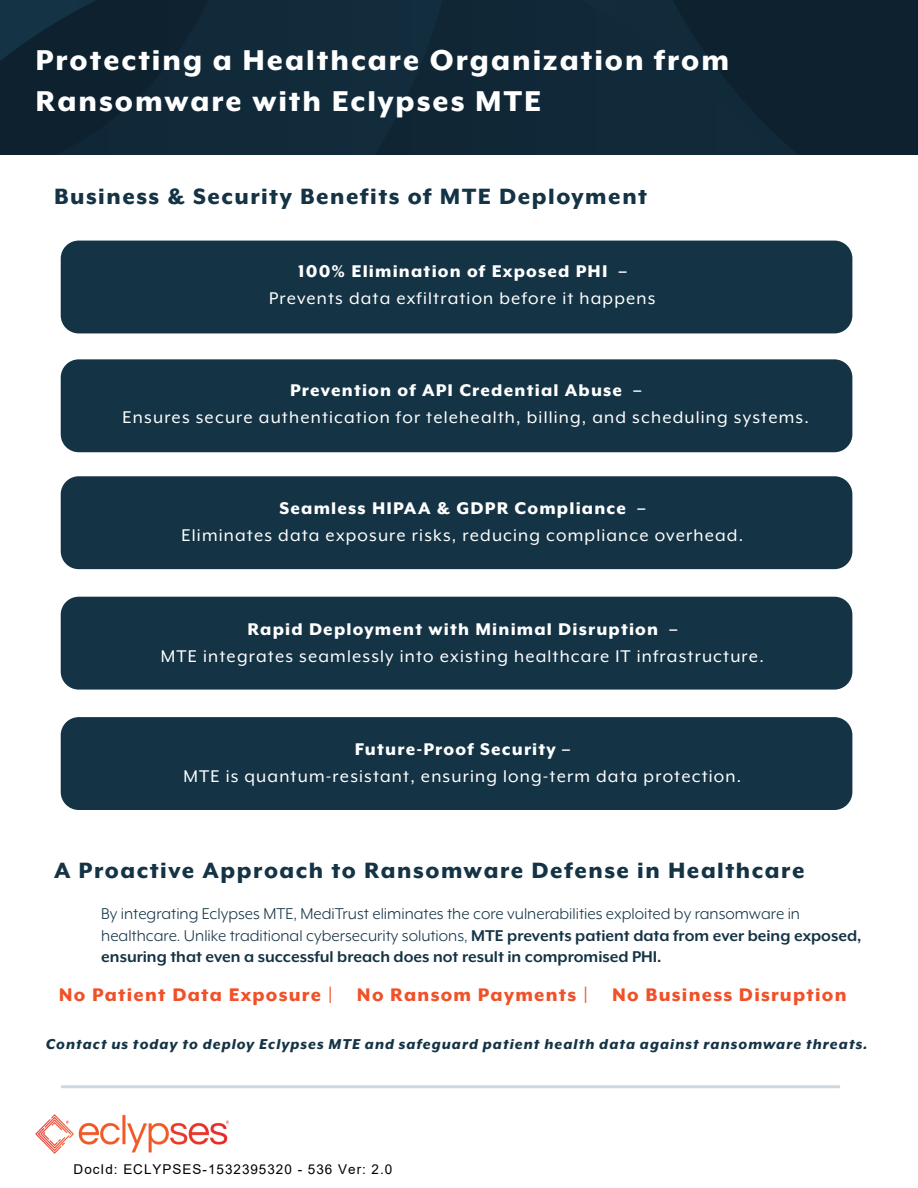
<style>
.page{position:relative;width:918px;height:1188px;background:#fff}
.page>*{position:absolute;margin:0;border:0;box-sizing:border-box;transform-origin:0 0}
.t1{font:800 33px/41.4px "Mr Eaves XL Mod OT";letter-spacing:.06em;color:#fff}
.t2{font:800 25.5px "Mr Eaves XL Mod OT";letter-spacing:.06em;color:#143345}
.t3{font:800 21px "Mr Eaves XL Mod OT";letter-spacing:.06em;color:#f15128}
.t4{font:19.5px "Mr Eaves XL Mod OT";letter-spacing:.06em;color:#fff}
.t5{font:800 19.5px "Mr Eaves XL Mod OT";letter-spacing:.06em;color:#fff}
.t6{font:18px/21px "Mr Eaves XL Mod OT";color:#143345}
.t7{font:italic 800 16.5px "Mr Eaves XL Mod OT";letter-spacing:.06em;color:#143345}
.t8{font:13.5px "Arial";letter-spacing:.075em;color:#000}
.s1{font-weight:700}
</style>
<div class="page">
<div style="left:0;top:0;width:918px;height:154px;background:#102837"></div>
<img style="left:36px;top:1115px;width:192px;height:38px">
<hr style="left:62px;top:1085px;width:777px;height:3px;background:#ced7dd">
<div style="left:61px;top:241px;width:791px;height:92px;background:#143345;border-radius:18px"></div>
<div style="left:61px;top:359px;width:791px;height:93px;background:#143345;border-radius:18px"></div>
<div style="left:61px;top:476px;width:791px;height:93px;background:#143345;border-radius:18px"></div>
<div style="left:61px;top:597px;width:791px;height:93px;background:#143345;border-radius:18px"></div>
<div style="left:61px;top:717px;width:791px;height:93px;background:#143345;border-radius:18px"></div>
<p class="t1" style="left:36px;top:39px;width:695px">Protecting a Healthcare Organization from<br>Ransomware with Eclypses MTE</p>
<p class="t2" style="left:54px;top:182px;width:595px">Business &amp; Security Benefits of MTE Deployment</p>
<p class="t5" style="left:298px;top:260px;width:330px">100% Elimination of Exposed PHI –</p>
<p class="t4" style="left:269px;top:287px;width:388px">Prevents data exfiltration before it happens</p>
<p class="t5" style="left:290px;top:379px;width:353px">Prevention of API Credential Abuse –</p>
<p class="t4" style="left:123px;top:406px;width:688px">Ensures secure authentication for telehealth, billing, and scheduling systems.</p>
<p class="t5" style="left:279px;top:497px;width:367px">Seamless HIPAA &amp; GDPR Compliance –</p>
<p class="t4" style="left:182px;top:525px;width:563px">Eliminates data exposure risks, reducing compliance overhead.</p>
<p class="t5" style="left:247px;top:618px;width:431px">Rapid Deployment with Minimal Disruption –</p>
<p class="t4" style="left:161px;top:645px;width:604px">MTE integrates seamlessly into existing healthcare IT infrastructure.</p>
<p class="t5" style="left:355px;top:738px;width:217px">Future-Proof Security –</p>
<p class="t4" style="left:183px;top:766px;width:559px">MTE is quantum-resistant, ensuring long-term data protection.</p>
<p class="t2" style="left:54px;top:855px;width:752px">A Proactive Approach to Ransomware Defense in Healthcare</p>
<p class="t6" style="left:101px;top:904px;width:762px">By integrating Eclypses MTE, MediTrust eliminates the core vulnerabilities exploited by ransomware in healthcare. Unlike traditional cybersecurity solutions, <span class="s1">MTE prevents patient data from ever being exposed, ensuring that even a successful breach does not result in compromised PHI.</span></p>
<p class="t3" style="left:41px;top:983px;width:807px">✅ No Patient Data Exposure | ✅ No Ransom Payments | ✅ No Business Disruption</p>
<p class="t7" style="left:46px;top:1035px;width:823px">Contact us today to deploy Eclypses MTE and safeguard patient health data against ransomware threats.</p>
<p class="t8" style="left:74px;top:1160px;width:320px">DocId: ECLYPSES-1532395320 - 536 Ver: 2.0</p>
</div>
